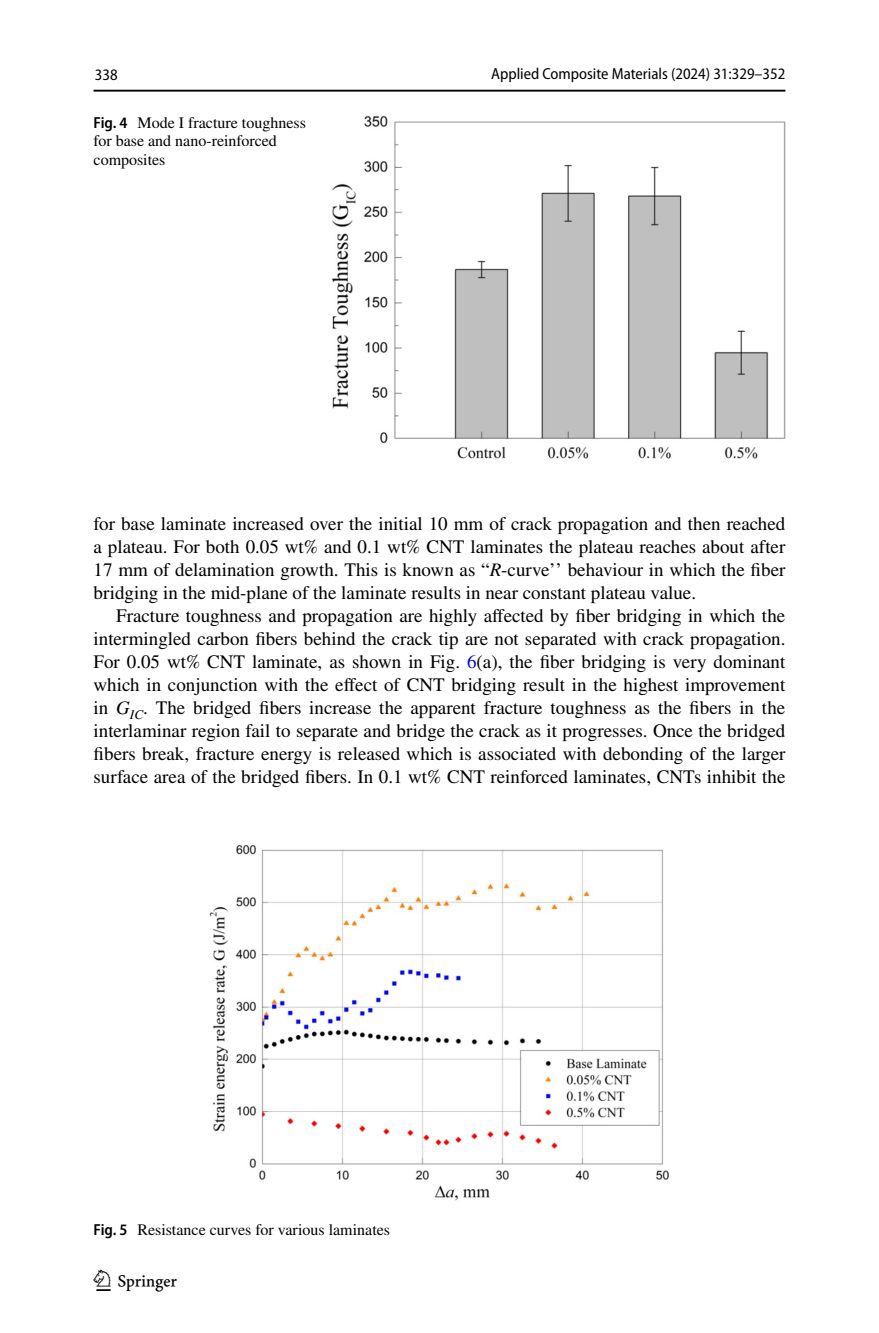
<style>
.page{position:relative;width:879px;height:1333px;background:#fff}
.page>*{position:absolute;margin:0;border:0;box-sizing:border-box;transform-origin:0 0}
.t1{font:30px "Springnew Regular 4";color:#000}
.t2{font:19px/23px "STIX";color:#000;text-align:justify}
.t3{font:16px/18.4px "STIX";color:#000}
.t4{font:semi-condensed 16px "Myriad Pro";color:#000}
.s1{font-family:"Myriad Pro";font-weight:600;font-stretch:semi-condensed}
.s2{font-style:italic}
.s3{color:#00f}
</style>
<div class="page">
<hr style="left:94px;top:90px;width:691px;height:2px;background:#000">
<img style="left:332px;top:116px;width:453px;height:343px">
<img style="left:210px;top:844px;width:459px;height:356px">
<p class="t4" style="left:95px;top:66px;width:24px">338</p>
<p class="t4" style="left:491px;top:65px;width:296px">Applied Composite Materials (2024) 31:329–352</p>
<p class="t3" style="left:94px;top:114px;width:214px"><span class="s1">Fig. 4</span> Mode I fracture toughness for base and nano-reinforced composites</p>
<p class="t2" style="left:94px;top:513px;width:693px">for base laminate increased over the initial 10 mm of crack propagation and then reached a plateau. For both 0.05 wt% and 0.1 wt% CNT laminates the plateau reaches about after 17 mm of delamination growth. This is known as “<span class="s2">R</span>-curve’’ behaviour in which the fiber bridging in the mid-plane of the laminate results in near constant plateau value.</p>
<p class="t2" style="left:94px;top:605px;width:693px;text-indent:23px">Fracture toughness and propagation are highly affected by fiber bridging in which the intermingled carbon fibers behind the crack tip are not separated with crack propagation.<br>For 0.05 wt% CNT laminate, as shown in Fig. <span class="s3">6</span>(a), the fiber bridging is very dominant which in conjunction with the effect of CNT bridging result in the highest improvement in <span class="s2">G</span><sub>IC</sub>. The bridged fibers increase the apparent fracture toughness as the fibers in the interlaminar region fail to separate and bridge the crack as it progresses. Once the bridged fibers break, fracture energy is released which is associated with debonding of the larger surface area of the bridged fibers. In 0.1 wt% CNT reinforced laminates, CNTs inhibit the</p>
<p class="t3" style="left:94px;top:1221px;width:298px"><span class="s1">Fig. 5</span> Resistance curves for various laminates</p>
<h1 class="t1" style="left:96px;top:1269px;width:83px">1 3</h1>
</div>
